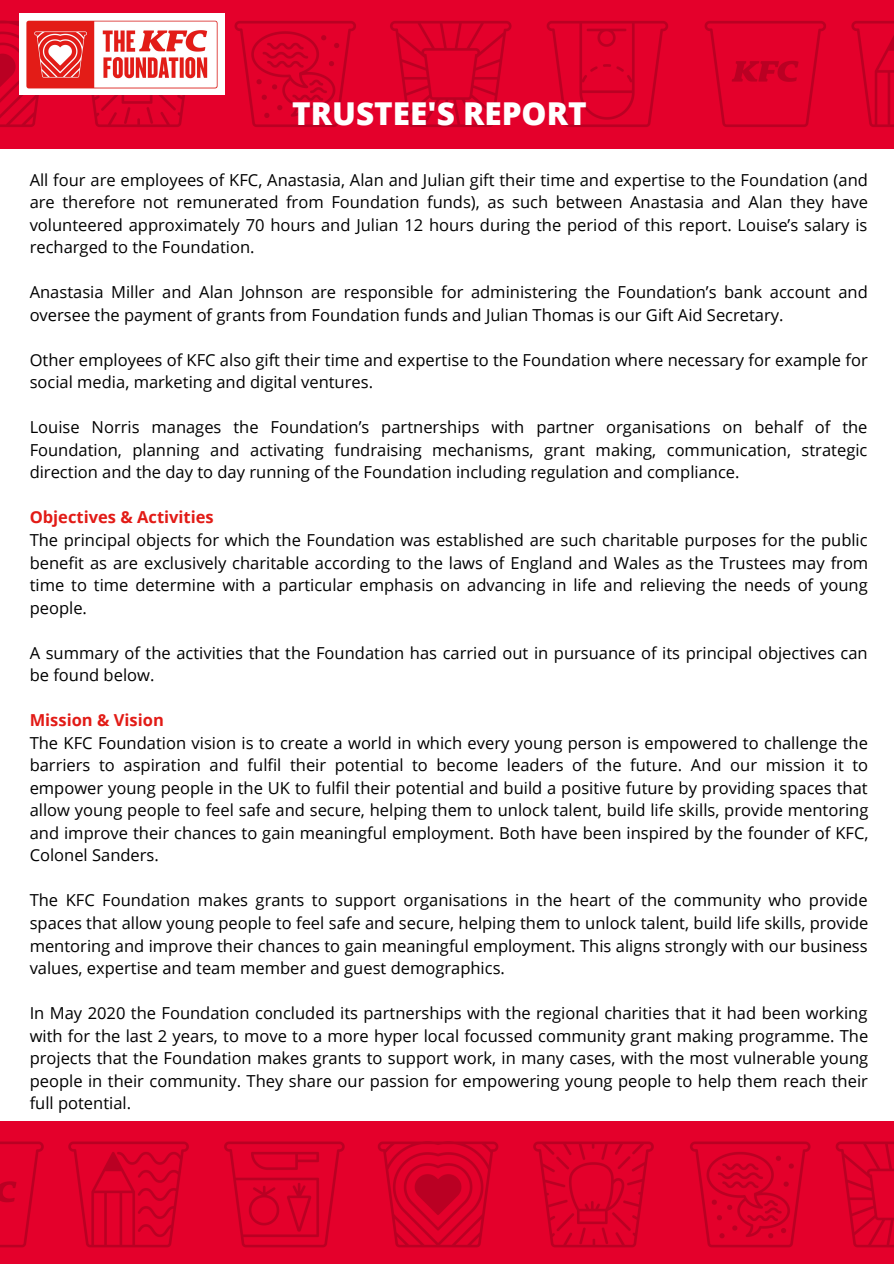
<style>
.page{position:relative;width:894px;height:1264px;background:#fff}
.page>*{position:absolute;margin:0;border:0;box-sizing:border-box;transform-origin:0 0}
.t1{font:800 31.5px "Open Sans";color:#fff}
.t2{font:16.5px/22.5px "Open Sans";color:#000;text-align:justify}
.t3{font:700 16.5px "Open Sans";color:#e21b16}
</style>
<div class="page">
<img style="left:0;top:0;width:893px;height:149px">
<img style="left:0;top:1121px;width:893px;height:142px">
<img style="left:20px;top:13px;width:205px;height:81px">
<h1 class="t1" style="left:292px;top:92px;width:296px">TRUSTEE'S REPORT</h1>
<p class="t2" style="left:30px;top:168px;width:839px">All four are employees of KFC, Anastasia, Alan and Julian gift their time and expertise to the Foundation (and are therefore not remunerated from Foundation funds), as such between Anastasia and Alan they have volunteered approximately 70 hours and Julian 12 hours during the period of this report. Louise’s salary is recharged to the Foundation.</p>
<p class="t2" style="left:30px;top:280px;width:839px">Anastasia Miller and Alan Johnson are responsible for administering the Foundation’s bank account and oversee the payment of grants from Foundation funds and Julian Thomas is our Gift Aid Secretary.</p>
<p class="t2" style="left:30px;top:348px;width:839px">Other employees of KFC also gift their time and expertise to the Foundation where necessary for example for social media, marketing and digital ventures.</p>
<p class="t2" style="left:30px;top:415px;width:839px">Louise Norris manages the Foundation’s partnerships with partner organisations on behalf of the Foundation, planning and activating fundraising mechanisms, grant making, communication, strategic direction and the day to day running of the Foundation including regulation and compliance.</p>
<p class="t3" style="left:30px;top:506px;width:185px">Objectives &amp; Activities</p>
<p class="t2" style="left:30px;top:528px;width:839px">The principal objects for which the Foundation was established are such charitable purposes for the public benefit as are exclusively charitable according to the laws of England and Wales as the Trustees may from time to time determine with a particular emphasis on advancing in life and relieving the needs of young people.</p>
<p class="t2" style="left:30px;top:641px;width:839px">A summary of the activities that the Foundation has carried out in pursuance of its principal objectives can be found below.</p>
<p class="t3" style="left:30px;top:708px;width:136px">Mission &amp; Vision</p>
<p class="t2" style="left:30px;top:731px;width:840px">The KFC Foundation vision is to create a world in which every young person is empowered to challenge the barriers to aspiration and fulfil their potential to become leaders of the future. And our mission it to empower young people in the UK to fulfil their potential and build a positive future by providing spaces that allow young people to feel safe and secure, helping them to unlock talent, build life skills, provide mentoring and improve their chances to gain meaningful employment. Both have been inspired by the founder of KFC, Colonel Sanders.</p>
<p class="t2" style="left:30px;top:888px;width:840px">The KFC Foundation makes grants to support organisations in the heart of the community who provide spaces that allow young people to feel safe and secure, helping them to unlock talent, build life skills, provide mentoring and improve their chances to gain meaningful employment. This aligns strongly with our business values, expertise and team member and guest demographics.</p>
<p class="t2" style="left:30px;top:1001px;width:839px">In May 2020 the Foundation concluded its partnerships with the regional charities that it had been working with for the last 2 years, to move to a more hyper local focussed community grant making programme. The projects that the Foundation makes grants to support work, in many cases, with the most vulnerable young people in their community. They share our passion for empowering young people to help them reach their full potential.</p>
</div>
